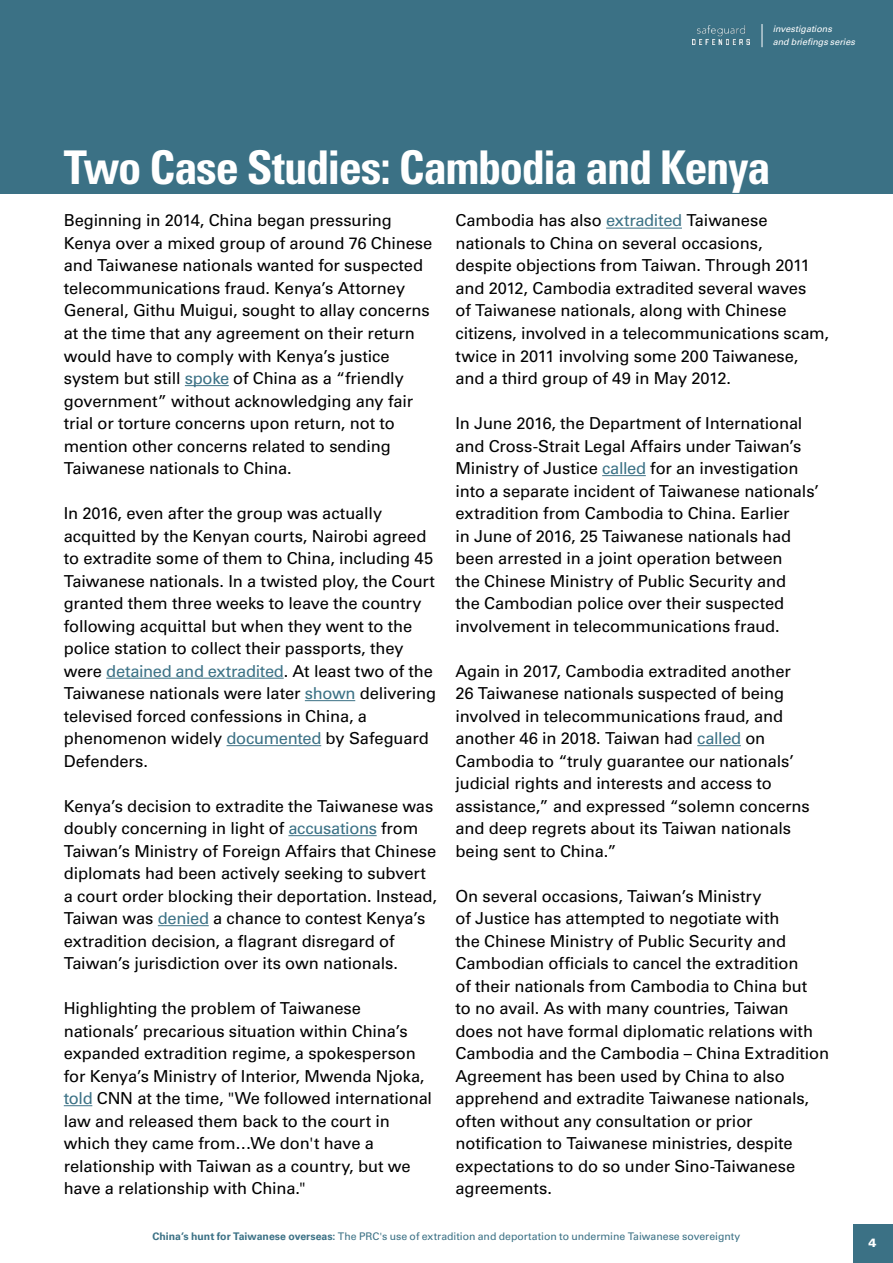
<style>
.page{position:relative;width:893px;height:1263px;background:#fff}
.page>*{position:absolute;margin:0;border:0;box-sizing:border-box;transform-origin:0 0}
.t1{font:700 condensed 46.5px "Univers LT Std";letter-spacing:-.03em;color:#fff}
.t2{font:16.5px/22.5px "Univers LT Std";letter-spacing:-.01em;color:#000}
.t3{font:900 12px "Univers LT Std";color:#fff}
.t4{font:10.5px "Univers LT Std";letter-spacing:-.005em;color:#3b7185}
.t5{font:italic 9px/13.5px "Univers LT Std";letter-spacing:-.005em;color:#fff}
.s1{color:#3b7185}
.s2{font-weight:700}
</style>
<div class="page">
<div style="left:854px;top:1225px;width:39px;height:38px;background:#3b7185"></div>
<div style="left:0;top:0;width:893px;height:194px;background:#3b7185"></div>
<hr style="left:185px;top:385px;width:44px;height:1px;background:#3b7185">
<hr style="left:106px;top:678px;width:178px;height:1px;background:#3b7185">
<hr style="left:305px;top:700px;width:50px;height:1px;background:#3b7185">
<hr style="left:227px;top:745px;width:94px;height:1px;background:#3b7185">
<hr style="left:288px;top:835px;width:89px;height:1px;background:#3b7185">
<hr style="left:158px;top:925px;width:51px;height:1px;background:#3b7185">
<svg style="left:64px;top:1105px;width:28px;height:1px"></svg>
<hr style="left:606px;top:228px;width:76px;height:1px;background:#3b7185">
<hr style="left:602px;top:475px;width:44px;height:1px;background:#3b7185">
<hr style="left:697px;top:745px;width:44px;height:1px;background:#3b7185">
<img style="left:692px;top:25px;width:57px;height:20px">
<svg style="left:762px;top:24px;width:1px;height:23px"></svg>
<p class="t5" style="left:773px;top:22px;width:84px">investigations<br>and briefings series</p>
<h1 class="t1" style="left:64px;top:138px;width:708px">Two Case Studies: Cambodia and Kenya</h1>
<p class="t2" style="left:64px;top:209px;width:370px">Beginning in 2014, China began pressuring Kenya over a mixed group of around 76 Chinese and Taiwanese nationals wanted for suspected telecommunications fraud. Kenya’s Attorney General, Githu Muigui, sought to allay concerns at the time that any agreement on their return would have to comply with Kenya’s justice system but still <span class="s1">spoke</span> of China as a “friendly government” without acknowledging any fair trial or torture concerns upon return, not to mention other concerns related to sending Taiwanese nationals to China.</p>
<p class="t2" style="left:64px;top:502px;width:374px">In 2016, even after the group was actually acquitted by the Kenyan courts, Nairobi agreed to extradite some of them to China, including 45<br>Taiwanese nationals. In a twisted ploy, the Court granted them three weeks to leave the country following acquittal but when they went to the police station to collect their passports, they were <span class="s1">detained and extradited</span>. At least two of the Taiwanese nationals were later <span class="s1">shown</span> delivering televised forced confessions in China, a phenomenon widely <span class="s1">documented</span> by Safeguard Defenders.</p>
<p class="t2" style="left:64px;top:795px;width:375px">Kenya’s decision to extradite the Taiwanese was doubly concerning in light of <span class="s1">accusations</span> from Taiwan’s Ministry of Foreign Affairs that Chinese diplomats had been actively seeking to subvert a court order blocking their deportation. Instead, Taiwan was <span class="s1">denied</span> a chance to contest Kenya’s extradition decision, a flagrant disregard of Taiwan’s jurisdiction over its own nationals.</p>
<p class="t2" style="left:64px;top:997px;width:370px">Highlighting the problem of Taiwanese nationals’ precarious situation within China’s expanded extradition regime, a spokesperson for Kenya’s Ministry of Interior, Mwenda Njoka, <span class="s1">told</span> CNN at the time, "We followed international law and released them back to the court in which they came from…We don't have a relationship with Taiwan as a country, but we have a relationship with China."</p>
<p class="t2" style="left:455px;top:209px;width:375px">Cambodia has also <span class="s1">extradited</span> Taiwanese nationals to China on several occasions,<br>despite objections from Taiwan. Through 2011 and 2012, Cambodia extradited several waves<br>of Taiwanese nationals, along with Chinese citizens, involved in a telecommunications scam, twice in 2011 involving some 200 Taiwanese, and a third group of 49 in May 2012.</p>
<p class="t2" style="left:455px;top:412px;width:365px">In June 2016, the Department of International and Cross-Strait Legal Affairs under Taiwan’s Ministry of Justice <span class="s1">called</span> for an investigation into a separate incident of Taiwanese nationals’ extradition from Cambodia to China. Earlier<br>in June of 2016, 25 Taiwanese nationals had been arrested in a joint operation between<br>the Chinese Ministry of Public Security and<br>the Cambodian police over their suspected involvement in telecommunications fraud.</p>
<p class="t2" style="left:455px;top:660px;width:356px">Again in 2017, Cambodia extradited another 26 Taiwanese nationals suspected of being involved in telecommunications fraud, and another 46 in 2018. Taiwan had <span class="s1">called</span> on Cambodia to “truly guarantee our nationals’ judicial rights and interests and access to assistance,” and expressed “solemn concerns and deep regrets about its Taiwan nationals being sent to China.”</p>
<p class="t2" style="left:455px;top:885px;width:375px">On several occasions, Taiwan’s Ministry<br>of Justice has attempted to negotiate with<br>the Chinese Ministry of Public Security and Cambodian officials to cancel the extradition<br>of their nationals from Cambodia to China but<br>to no avail. As with many countries, Taiwan does not have formal diplomatic relations with Cambodia and the Cambodia – China Extradition Agreement has been used by China to also apprehend and extradite Taiwanese nationals, often without any consultation or prior notification to Taiwanese ministries, despite expectations to do so under Sino-Taiwanese agreements.</p>
<p class="t4" style="left:153px;top:1230px;width:589px"><span class="s2">China’s hunt for Taiwanese overseas:</span> The PRC's use of extradition and deportation to undermine Taiwanese sovereignty</p>
<p class="t3" style="left:868px;top:1235px;width:10px">4</p>
</div>
